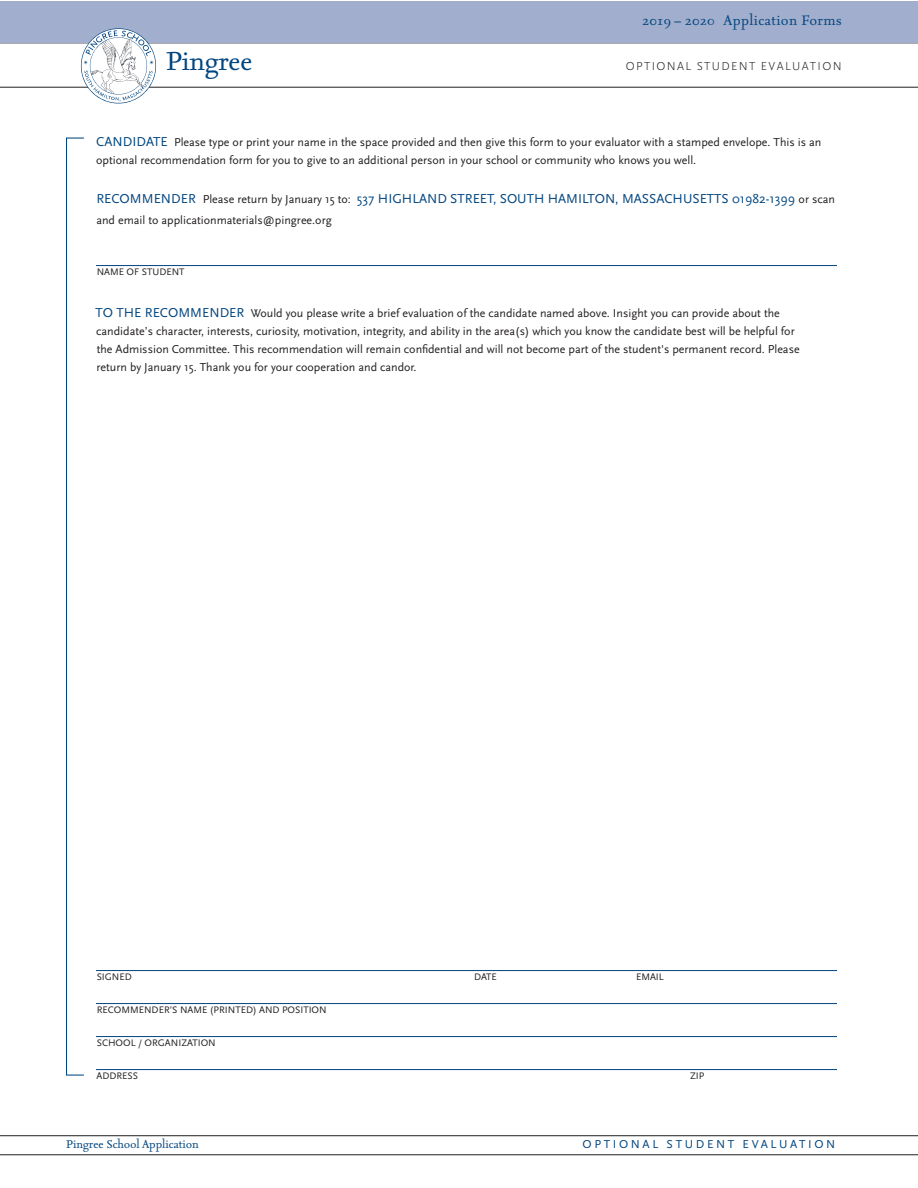
<style>
.page{position:relative;width:918px;height:1188px;background:#fff}
.page>*{position:absolute;margin:0;border:0;box-sizing:border-box;transform-origin:0 0}
.t1{font:31.5px "Seria";color:#01457f}
.t2{font:16.5px "Seria";letter-spacing:.03em;color:#01457f}
.t3{font:13.5px "Scala Sans";color:#01457f}
.t4{font:13.5px "Seria";letter-spacing:.005em;color:#01457f}
.t5{font:12px/18px "Scala Sans";color:#231f20}
.t6{font:300 12px "Scala Sans";letter-spacing:.11em;color:#231f20}
.t7{font:12px "Scala Sans";letter-spacing:.22em;color:#01457f}
.t8{font:9.9px "Scala Sans";color:#231f20}
.s1{font-size:13.5px;color:#01457f}
.s2{font-size:12px;color:#231f20}
</style>
<div class="page">
<div style="left:66px;top:138px;width:18px;height:938px;border:1px solid #01457f"></div>
<hr style="left:96px;top:265px;width:741px;height:1px;background:#01457f">
<hr style="left:96px;top:970px;width:741px;height:1px;background:#01457f">
<hr style="left:96px;top:1003px;width:741px;height:1px;background:#01457f">
<hr style="left:96px;top:1036px;width:741px;height:1px;background:#01457f">
<hr style="left:96px;top:1069px;width:741px;height:1px;background:#01457f">
<div style="left:0;top:1px;width:918px;height:42px;background:#a2aecd"></div>
<svg style="left:0;top:28px;width:918px;height:76px"></svg>
<svg style="left:0;top:1136px;width:918px;height:19px"></svg>
<h1 class="t1" style="left:166px;top:45px;width:88px">Pingree</h1>
<h2 class="t2" style="left:642px;top:12px;width:201px">2019 – 2020 Application Forms</h2>
<p class="t6" style="left:626px;top:59px;width:217px">OPTIONAL STUDENT EVALUATION</p>
<p class="t5" style="left:96px;top:133px;width:727px"><span class="s1">CANDIDATE</span> Please type or print your name in the space provided and then give this form to your evaluator with a stamped envelope. This is an optional recommendation form for you to give to an additional person in your school or community who knows you well.</p>
<p class="t3" style="left:96px;top:191px;width:740px">RECOMMENDER <span class="s2">Please return by January 15 to:</span> 537 HIGHLAND STREET, SOUTH HAMILTON, MASSACHUSETTS 01982-1399 <span class="s2">or scan</span></p>
<p class="t5" style="left:96px;top:211px;width:237px">and email to applicationmaterials@pingree.org</p>
<p class="t8" style="left:97px;top:266px;width:89px">NAME OF STUDENT</p>
<p class="t5" style="left:96px;top:304px;width:706px"><span class="s1">TO THE RECOMMENDER</span> Would you please write a brief evaluation of the candidate named above. Insight you can provide about the candidate’s character, interests, curiosity, motivation, integrity, and ability in the area(s) which you know the candidate best will be helpful for the Admission Committee. This recommendation will remain confidential and will not become part of the student's permanent record. Please return by January 15. Thank you for your cooperation and candor.</p>
<p class="t8" style="left:97px;top:971px;width:37px">SIGNED</p>
<p class="t8" style="left:474px;top:971px;width:24px">DATE</p>
<p class="t8" style="left:636px;top:971px;width:29px">EMAIL</p>
<p class="t8" style="left:97px;top:1004px;width:231px">RECOMMENDER’S NAME (PRINTED) AND POSITION</p>
<p class="t8" style="left:97px;top:1037px;width:121px">SCHOOL / ORGANIZATION</p>
<p class="t8" style="left:96px;top:1070px;width:43px">ADDRESS</p>
<p class="t8" style="left:690px;top:1070px;width:16px">ZIP</p>
<p class="t4" style="left:66px;top:1137px;width:134px">Pingree School Application</p>
<p class="t7" style="left:583px;top:1138px;width:254px">OPTIONAL STUDENT EVALUATION</p>
</div>
